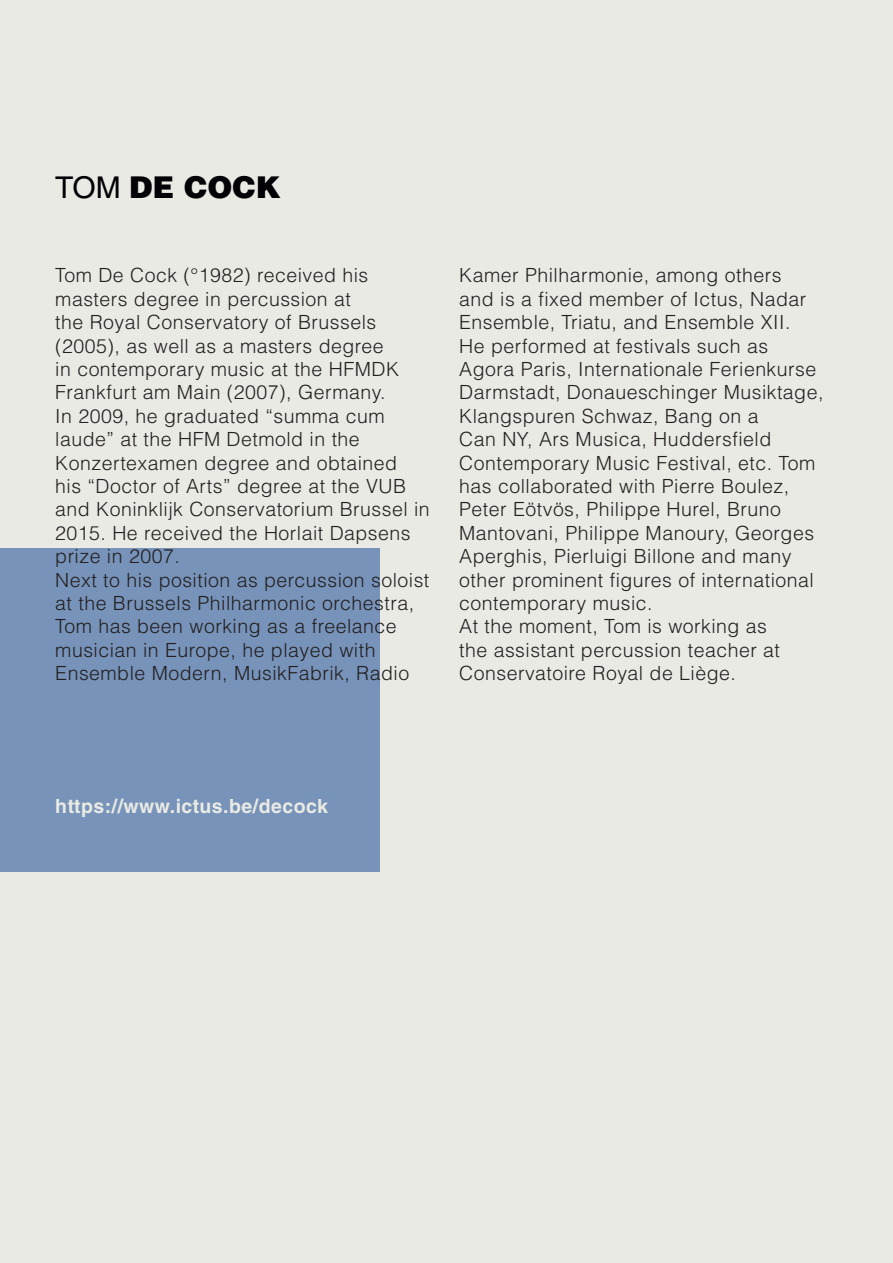
<style>
.page{position:relative;width:893px;height:1263px;background:#e9eae4}
.page>*{position:absolute;margin:0;border:0;box-sizing:border-box;transform-origin:0 0}
.t1{font:900 30px "Helvetica LT Std";color:#030105}
.t2{font:300 19.5px/23.4px "Helvetica LT Std";letter-spacing:.025em;color:#231f20}
.t3{font:700 19.5px "Helvetica LT Std";letter-spacing:.025em;color:#e9eae4}
.s1{font-weight:400}
</style>
<div class="page">
<div style="left:0;top:548px;width:379px;height:323px;background:#7793b9"></div>
<p class="t1" style="left:55px;top:168px;width:227px"><span class="s1">TOM</span> DE COCK</p>
<p class="t2" style="left:55px;top:263px;width:376px">Tom De Cock (°1982) received his masters degree in percussion at<br>the Royal Conservatory of Brussels (2005), as well as a masters degree<br>in contemporary music at the HFMDK Frankfurt am Main (2007), Germany.<br>In 2009, he graduated “summa cum laude” at the HFM Detmold in the Konzertexamen degree and obtained<br>his “Doctor of Arts” degree at the VUB and Koninklijk Conservatorium Brussel in 2015. He received the Horlait Dapsens prize in 2007.</p>
<p class="t2" style="left:55px;top:568px;width:376px">Next to his position as percussion soloist at the Brussels Philharmonic orchestra, Tom has been working as a freelance musician in Europe, he played with Ensemble Modern, MusikFabrik, Radio</p>
<p class="t2" style="left:459px;top:263px;width:348px">Kamer Philharmonie, among others and is a fixed member of Ictus, Nadar<br>Ensemble, Triatu, and Ensemble XII.</p>
<p class="t2" style="left:459px;top:334px;width:366px">He performed at festivals such as<br>Agora Paris, Internationale Ferienkurse<br>Darmstadt, Donaueschinger Musiktage,</p>
<p class="t2" style="left:459px;top:404px;width:358px">Klangspuren Schwaz, Bang on a<br>Can NY, Ars Musica, Huddersfield Contemporary Music Festival, etc. Tom has collaborated with Pierre Boulez, Peter Eötvös, Philippe Hurel, Bruno Mantovani, Philippe Manoury, Georges</p>
<p class="t2" style="left:459px;top:544px;width:356px">Aperghis, Pierluigi Billone and many other prominent figures of international contemporary music.</p>
<p class="t2" style="left:459px;top:614px;width:322px">At the moment, Tom is working as the assistant percussion teacher at<br>Conservatoire Royal de Liège.</p>
<p class="t3" style="left:55px;top:794px;width:274px">https://www.ictus.be/decock</p>
</div>
